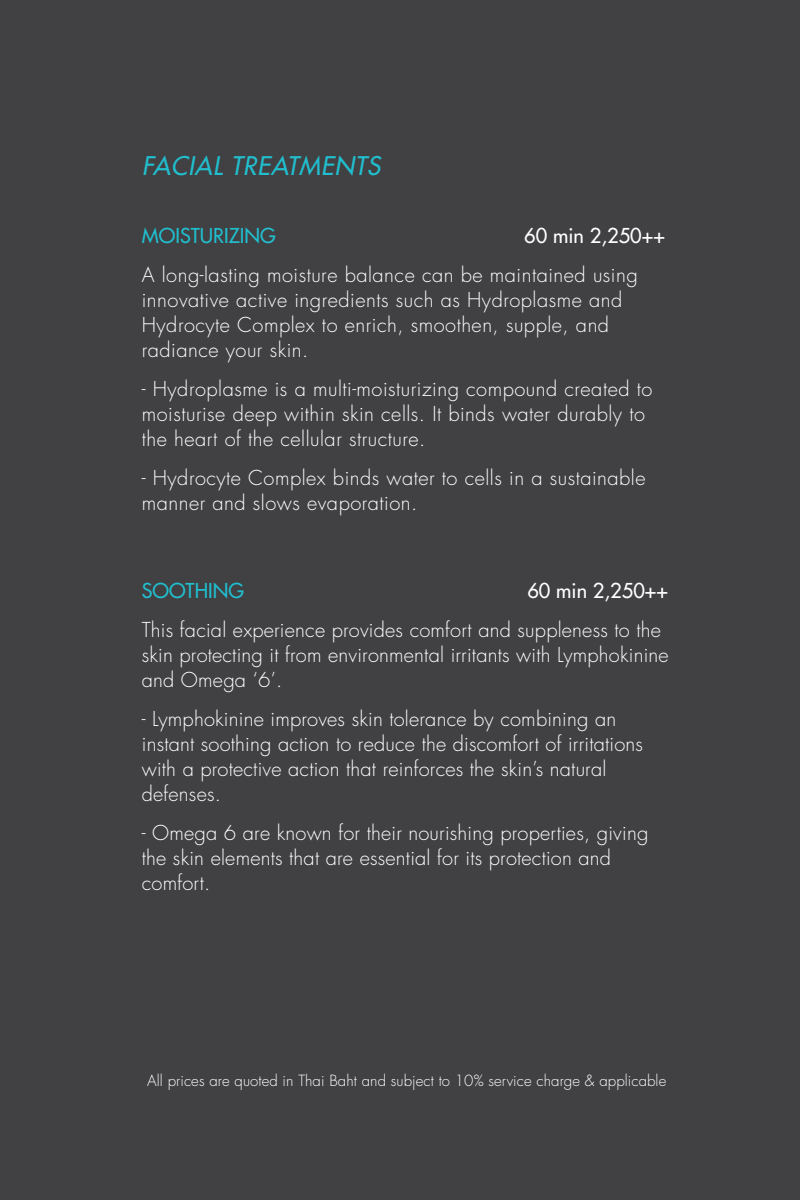
<style>
.page{position:relative;width:800px;height:1200px;background:#414042}
.page>*{position:absolute;margin:0;border:0;box-sizing:border-box;transform-origin:0 0}
.t1{font:italic 500 25px "Futura Std";color:#21bece}
.t2{font:300 20px/25px "Futura Std";letter-spacing:.01em;color:#fff}
.t3{font:500 20px "Futura Std";color:#fff}
.t4{font:500 20px "Futura Std";color:#21bece}
.t5{font:300 15px "Futura Std";letter-spacing:.005em;color:#fff}
</style>
<div class="page">
<p class="t1" style="left:142px;top:150px;width:245px">FACIAL TREATMENTS</p>
<p class="t4" style="left:142px;top:223px;width:135px">MOISTURIZING</p>
<p class="t3" style="left:524px;top:223px;width:142px">60 min 2,250++</p>
<p class="t2" style="left:142px;top:263px;width:498px">A long-lasting moisture balance can be maintained using innovative active ingredients such as Hydroplasme and Hydrocyte Complex to enrich, smoothen, supple, and radiance your skin.</p>
<p class="t2" style="left:142px;top:377px;width:512px">- Hydroplasme is a multi-moisturizing compound created to moisturise deep within skin cells. It binds water durably to the heart of the cellular structure.</p>
<p class="t2" style="left:142px;top:466px;width:505px">- Hydrocyte Complex binds water to cells in a sustainable manner and slows evaporation.</p>
<p class="t4" style="left:142px;top:578px;width:104px">SOOTHING</p>
<p class="t3" style="left:527px;top:578px;width:142px">60 min 2,250++</p>
<p class="t2" style="left:142px;top:618px;width:529px">This facial experience provides comfort and suppleness to the skin protecting it from environmental irritants with Lymphokinine and Omega ‘6’.</p>
<p class="t2" style="left:142px;top:707px;width:503px">- Lymphokinine improves skin tolerance by combining an instant soothing action to reduce the discomfort of irritations with a protective action that reinforces the skin’s natural defenses.</p>
<p class="t2" style="left:142px;top:821px;width:508px">- Omega 6 are known for their nourishing properties, giving the skin elements that are essential for its protection and comfort.</p>
<p class="t5" style="left:147px;top:1071px;width:521px">All prices are quoted in Thai Baht and subject to 10% service charge &amp; applicable</p>
</div>
